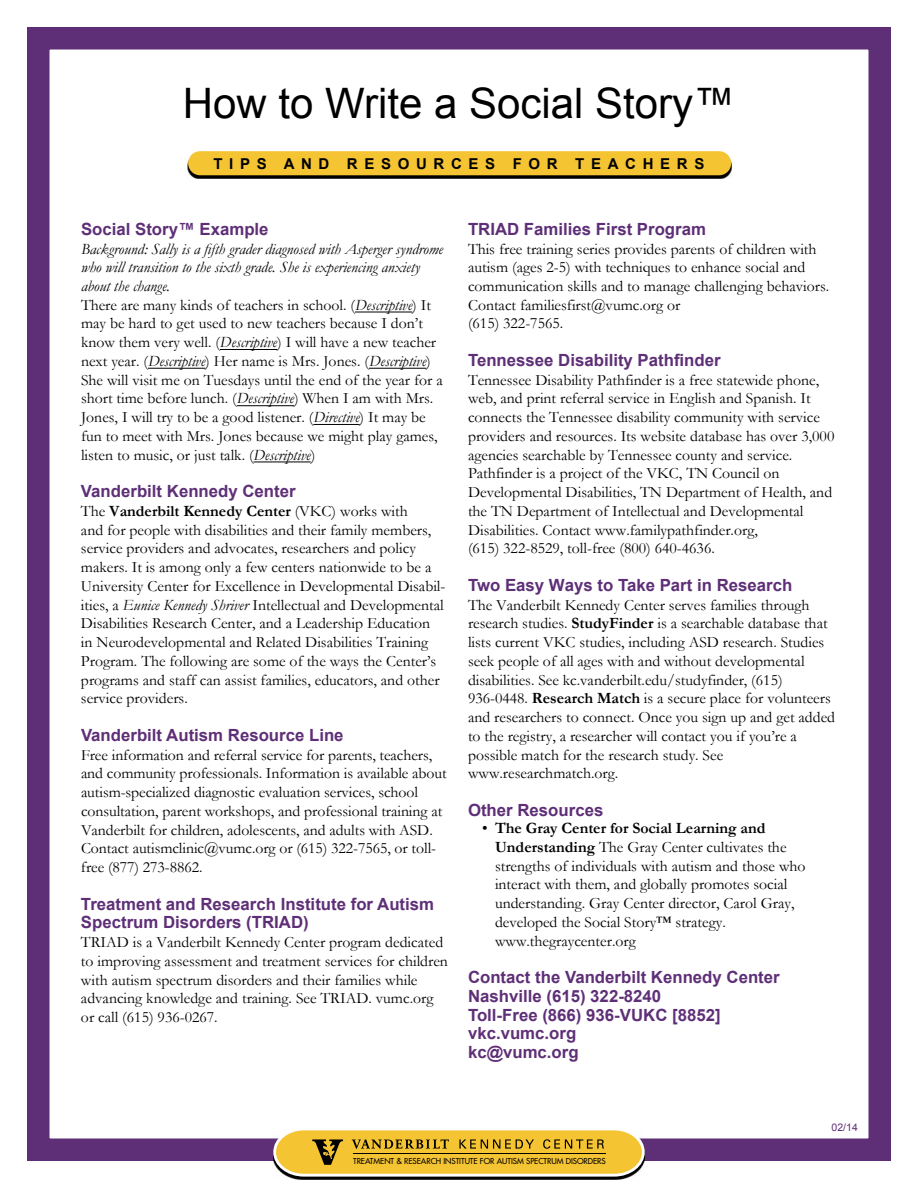
<style>
.page{position:relative;width:918px;height:1188px;background:#fff}
.page>*{position:absolute;margin:0;border:0;box-sizing:border-box;transform-origin:0 0}
.t1{font:42px "Arial";color:#000}
.Copy{font:700 16.8px/18.8px "Arial";color:#5e2f77}
.Copy-2{font:15.75px/18.8px "Garamond";color:#000}
.t2{font:700 15px "Arial";letter-spacing:.445em;color:#000}
.t3{font:10.5px "Arial";color:#5e2f77}
.t4{font:7.95px "Futura";letter-spacing:-.005em;color:#000}
.s1{font-style:italic}
.s2{font-weight:700}
</style>
<div class="page">
<div style="left:27px;top:27px;width:864px;height:1134px;border:22px solid #5e2f77"></div>
<div style="left:273px;top:1130px;width:372px;height:50px;background:#000"></div>
<svg style="left:272px;top:1130px;width:374px;height:48px;background:#dcb543"></svg>
<svg style="left:187px;top:154px;width:545px;height:25px;background:#2b271d"></svg>
<div style="left:188px;top:151px;width:543px;height:24px;background:#f5c433;border-radius:12px"></div>
<hr style="left:355px;top:312px;width:57px;height:1px;background:#000">
<hr style="left:220px;top:349px;width:57px;height:1px;background:#000">
<hr style="left:148px;top:368px;width:57px;height:1px;background:#000">
<hr style="left:369px;top:368px;width:57px;height:1px;background:#000">
<hr style="left:237px;top:405px;width:57px;height:1px;background:#000">
<hr style="left:313px;top:424px;width:47px;height:1px;background:#000">
<hr style="left:253px;top:462px;width:58px;height:1px;background:#000">
<h1 class="t1" style="left:183px;top:76px;width:554px">How to Write a Social Story™</h1>
<p class="t2" style="left:213px;top:153px;width:492px">TIPS AND RESOURCES FOR TEACHERS</p>
<p class="Copy" style="left:81px;top:220px;width:189px">Social Story™ Example</p>
<p class="Copy-2" style="left:81px;top:239px;width:364px"><span class="s1">Background: Sally is a fifth grader diagnosed with Asperger syndrome who will transition to the sixth grade. She is experiencing anxiety about the change.<br></span>There are many kinds of teachers in school. (<span class="s1">Descriptive</span>) It may be hard to get used to new teachers because I don’t know them very well. (<span class="s1">Descriptive</span>) I will have a new teacher next year. (<span class="s1">Descriptive</span>) Her name is Mrs. Jones. (<span class="s1">Descriptive</span>)<br>She will visit me on Tuesdays until the end of the year for a short time before lunch. (<span class="s1">Descriptive</span>) When I am with Mrs.<br>Jones, I will try to be a good listener. (<span class="s1">Directive</span>) It may be fun to meet with Mrs. Jones because we might play games, listen to music, or just talk. (<span class="s1">Descriptive</span>)</p>
<p class="Copy" style="left:81px;top:482px;width:216px">Vanderbilt Kennedy Center</p>
<p class="Copy-2" style="left:81px;top:502px;width:366px">The <span class="s2">Vanderbilt Kennedy Center</span> (VKC) works with<br>and for people with disabilities and their family members, service providers and advocates, researchers and policy makers. It is among only a few centers nationwide to be a University Center for Excellence in Developmental Disabil&shy;ities, a <span class="s1">Eunice Kennedy Shriver</span> Intellectual and Developmental Disabilities Research Center, and a Leadership Education in Neurodevelopmental and Related Disabilities Training Program. The following are some of the ways the Center’s programs and staff can assist families, educators, and other service providers.</p>
<p class="Copy" style="left:81px;top:726px;width:264px">Vanderbilt Autism Resource Line</p>
<p class="Copy-2" style="left:81px;top:745px;width:367px">Free information and referral service for parents, teachers, and community professionals. Information is available about autism-specialized diagnostic evaluation services, school consultation, parent workshops, and professional training at Vanderbilt for children, adolescents, and adults with ASD.<br>Contact autismclinic@vumc.org or (615) 322-7565, or toll&shy;free (877) 273-8862.</p>
<p class="Copy" style="left:81px;top:895px;width:355px">Treatment and Research Institute for Autism<br>Spectrum Disorders (TRIAD)</p>
<p class="Copy-2" style="left:81px;top:933px;width:369px">TRIAD is a Vanderbilt Kennedy Center program dedicated to improving assessment and treatment services for children with autism spectrum disorders and their families while advancing knowledge and training. See TRIAD. vumc.org or call (615) 936-0267.</p>
<h3 class="Copy" style="left:468px;top:220px;width:240px">TRIAD Families First Program</h3>
<h3 class="Copy-2" style="left:468px;top:239px;width:363px">This free training series provides parents of children with autism (ages 2-5) with techniques to enhance social and communication skills and to manage challenging behaviors.<br>Contact familiesfirst@vumc.org or<br>(615) 322-7565.</h3>
<h3 class="Copy" style="left:468px;top:351px;width:254px">Tennessee Disability Pathfinder</h3>
<h3 class="Copy-2" style="left:468px;top:370px;width:368px">Tennessee Disability Pathfinder is a free statewide phone, web, and print referral service in English and Spanish. It connects the Tennessee disability community with service providers and resources. Its website database has over 3,000 agencies searchable by Tennessee county and service.<br>Pathfinder is a project of the VKC, TN Council on Developmental Disabilities, TN Department of Health, and the TN Department of Intellectual and Developmental Disabilities. Contact www.familypathfinder.org,<br>(615) 322-8529, toll-free (800) 640-4636.</h3>
<h3 class="Copy" style="left:468px;top:576px;width:326px">Two Easy Ways to Take Part in Research</h3>
<h3 class="Copy-2" style="left:468px;top:595px;width:369px">The Vanderbilt Kennedy Center serves families through research studies. <span class="s2">StudyFinder</span> is a searchable database that lists current VKC studies, including ASD research. Studies seek people of all ages with and without developmental disabilities. See kc.vanderbilt.edu/studyfinder, (615)<br>936-0448. <span class="s2">Research Match</span> is a secure place for volunteers and researchers to connect. Once you sign up and get added to the registry, a researcher will contact you if you’re a possible match for the research study. See www.researchmatch.org.</h3>
<h3 class="Copy" style="left:468px;top:801px;width:137px">Other Resources</h3>
<p class="Copy-2" style="left:495px;top:819px;width:312px;text-indent:-13px">• <span class="s2">The Gray Center for Social Learning and Understanding</span> The Gray Center cultivates the strengths of individuals with autism and those who interact with them, and globally promotes social understanding. Gray Center director, Carol Gray, developed the Social Story™ strategy. www.thegraycenter.org</p>
<h3 class="Copy" style="left:468px;top:968px;width:313px">Contact the Vanderbilt Kennedy Center<br>Nashville (615) 322-8240<br>Toll-Free (866) 936-VUKC [8852] vkc.vumc.org<br>kc@vumc.org</h3>
<p class="t3" style="left:832px;top:1120px;width:28px">02/14</p>
<p class="t4" style="left:353px;top:1156px;width:254px">TREATMENT &amp; RESEARCH INSTITUTE FOR AUTISM SPECTRUM DISORDERS</p>
</div>
